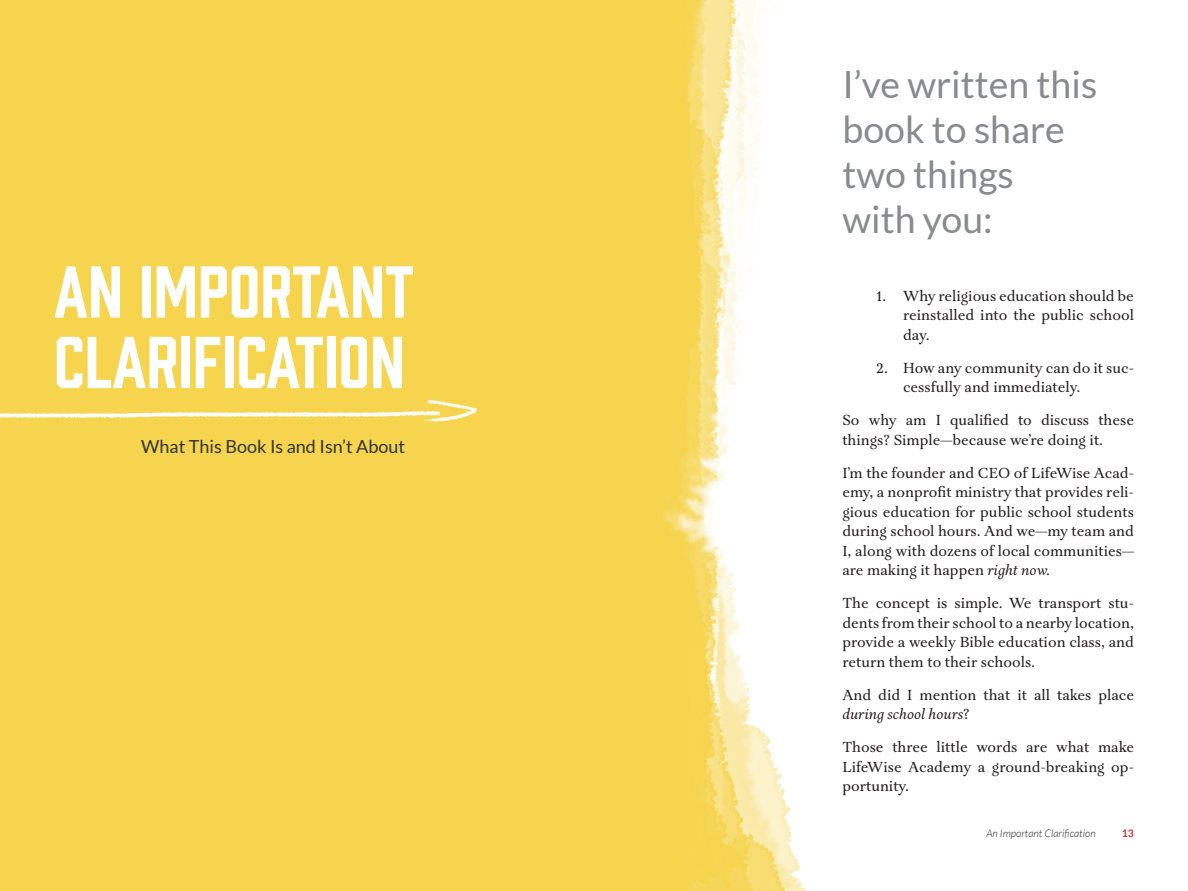
<style>
.page{position:relative;width:1188px;height:891px;background:#fff}
.page>*{position:absolute;margin:0;border:0;box-sizing:border-box;transform-origin:0 0}
.Bibliography{font:67.5px "Prohibition";color:#fff}
.Body{font:37.5px/45px "Lato";color:#888b8d}
.t1{font:18px "Lato";color:#323332}
.Body-2{font:15px/19.5px "Aria Text G2";color:#231f20;text-align:justify}
.t2{font:italic 300 10.5px "Lato";color:#231f20}
.t3{font:700 10.5px "Lato";color:#cf3137}
.s1{font-style:italic}
</style>
<div class="page">
<img style="left:0;top:0;width:806px;height:891px">
<img style="left:0;top:392px;width:500px;height:53px">
<p class="Bibliography" style="left:54px;top:245px;width:362px">AN IMPORTANT</p>
<p class="Bibliography" style="left:54px;top:316px;width:353px">CLARIFICATION</p>
<p class="t1" style="left:141px;top:436px;width:265px">What This Book Is and Isn’t About</p>
<p class="Body" style="left:842px;top:61px;width:256px">I’ve written this book to share two things</p>
<p class="Body" style="left:842px;top:196px;width:152px">with you:</p>
<p class="Body-2" style="left:903px;top:287px;width:232px;text-indent:-27px">1. Why religious education should be reinstalled into the public school day.</p>
<p class="Body-2" style="left:903px;top:359px;width:232px;text-indent:-27px">2. How any community can do it suc&shy;cessfully and immediately.</p>
<p class="Body-2" style="left:842px;top:411px;width:293px">So why am I qualified to discuss these things? Simple—because we’re doing it.</p>
<p class="Body-2" style="left:842px;top:464px;width:293px">I’m the founder and CEO of LifeWise Acad&shy;emy, a nonprofit ministry that provides reli&shy;gious education for public school students during school hours. And we—my team and I, along with dozens of local communities— are making it happen <span class="s1">right now.</span></p>
<p class="Body-2" style="left:842px;top:594px;width:293px">The concept is simple. We transport stu&shy;dents from their school to a nearby location, provide a weekly Bible education class, and return them to their schools.</p>
<p class="Body-2" style="left:842px;top:686px;width:293px">And did I mention that it all takes place <span class="s1">during school hours</span>?</p>
<p class="Body-2" style="left:842px;top:738px;width:293px">Those three little words are what make LifeWise Academy a ground-breaking op&shy;portunity.</p>
<p class="t2" style="left:986px;top:827px;width:111px">An Important Clarification</p>
<p class="t3" style="left:1122px;top:827px;width:14px">13</p>
</div>
